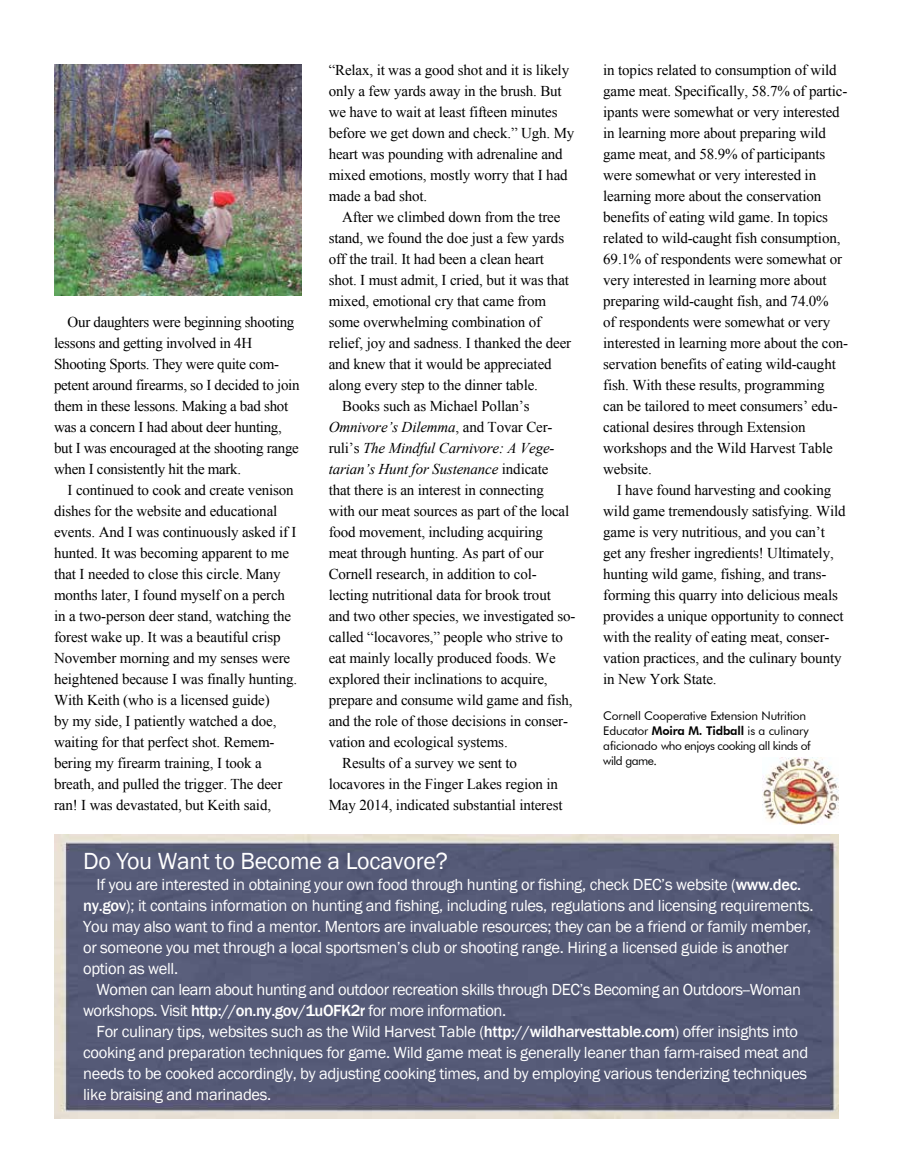
<style>
.page{position:relative;width:905px;height:1175px;background:#fff}
.page>*{position:absolute;margin:0;border:0;box-sizing:border-box;transform-origin:0 0}
.t1{font:24px "Franklin Gothic";letter-spacing:-.01em;color:#fff}
.t2{font:16.5px/21px "Franklin Gothic";letter-spacing:-.02em;color:#fff}
.t3{font:15px/21px "Times New Roman";letter-spacing:-.01em;color:#000}
.t4{font:italic 15px "Times New Roman";letter-spacing:-.01em;color:#000}
.t5{font:12px/15px "Futura BT";letter-spacing:-.01em;color:#000}
.s1{font-style:normal}
.s2{font-weight:800}
.s3{font-weight:500}
</style>
<div class="page">
<img style="left:54px;top:834px;width:784px;height:284px">
<img style="left:54px;top:64px;width:247px;height:232px">
<img style="left:762px;top:758px;width:76px;height:66px">
<p class="t3" style="left:54px;top:311px;width:247px;text-indent:14px">Our daughters were beginning shooting lessons and getting involved in 4H Shooting Sports. They were quite com&shy;petent around firearms, so I decided to join them in these lessons. Making a bad shot was a concern I had about deer hunting, but I was encouraged at the shooting range when I consistently hit the mark.</p>
<p class="t3" style="left:54px;top:479px;width:245px;text-indent:14px">I continued to cook and create venison dishes for the website and educational events. And I was continuously asked if I hunted. It was becoming apparent to me that I needed to close this circle. Many months later, I found myself on a perch in a two-person deer stand, watching the forest wake up. It was a beautiful crisp November morning and my senses were heightened because I was finally hunting.<br>With Keith (who is a licensed guide)<br>by my side, I patiently watched a doe, waiting for that perfect shot. Remem&shy;bering my firearm training, I took a breath, and pulled the trigger. The deer ran! I was devastated, but Keith said,</p>
<p class="t3" style="left:329px;top:59px;width:247px">“Relax, it was a good shot and it is likely only a few yards away in the brush. But we have to wait at least fifteen minutes before we get down and check.” Ugh. My heart was pounding with adrenaline and mixed emotions, mostly worry that I had made a bad shot.</p>
<p class="t3" style="left:342px;top:206px;width:220px">After we climbed down from the tree</p>
<p class="t3" style="left:329px;top:227px;width:237px">stand, we found the doe just a few yards</p>
<p class="t3" style="left:329px;top:248px;width:217px">off the trail. It had been a clean heart</p>
<p class="t3" style="left:329px;top:269px;width:242px">shot. I must admit, I cried, but it was that</p>
<p class="t3" style="left:329px;top:290px;width:219px">mixed, emotional cry that came from</p>
<p class="t3" style="left:329px;top:311px;width:214px">some overwhelming combination of</p>
<p class="t3" style="left:329px;top:332px;width:244px">relief, joy and sadness. I thanked the deer</p>
<p class="t3" style="left:329px;top:353px;width:224px">and knew that it would be appreciated</p>
<p class="t3" style="left:329px;top:374px;width:211px">along every step to the dinner table.</p>
<p class="t3" style="left:342px;top:395px;width:189px">Books such as Michael Pollan’s</p>
<p class="t4" style="left:329px;top:417px;width:225px">Omnivore’s Dilemma<span class="s1">, and Tovar Cer-</span></p>
<p class="t4" style="left:329px;top:438px;width:227px"><span class="s1">ruli’s</span> The Mindful Carnivore: A Vege-</p>
<p class="t4" style="left:329px;top:459px;width:221px">tarian’s Hunt for Sustenance <span class="s1">indicate</span></p>
<p class="t3" style="left:329px;top:479px;width:217px">that there is an interest in connecting</p>
<p class="t3" style="left:329px;top:500px;width:242px">with our meat sources as part of the local</p>
<p class="t3" style="left:329px;top:521px;width:216px">food movement, including acquiring</p>
<p class="t3" style="left:329px;top:542px;width:217px">meat through hunting. As part of our</p>
<p class="t3" style="left:329px;top:563px;width:209px">Cornell research, in addition to col-</p>
<p class="t3" style="left:329px;top:584px;width:224px">lecting nutritional data for brook trout</p>
<p class="t3" style="left:329px;top:605px;width:248px">and two other species, we investigated so-</p>
<p class="t3" style="left:329px;top:626px;width:236px">called “locavores,” people who strive to</p>
<p class="t3" style="left:329px;top:647px;width:229px">eat mainly locally produced foods. We</p>
<p class="t3" style="left:329px;top:668px;width:220px">explored their inclinations to acquire,</p>
<p class="t3" style="left:329px;top:689px;width:245px">prepare and consume wild game and fish,</p>
<p class="t3" style="left:329px;top:710px;width:241px">and the role of those decisions in conser-</p>
<p class="t3" style="left:329px;top:731px;width:180px">vation and ecological systems.</p>
<p class="t3" style="left:342px;top:752px;width:176px">Results of a survey we sent to</p>
<p class="t3" style="left:329px;top:773px;width:231px">locavores in the Finger Lakes region in</p>
<p class="t3" style="left:329px;top:794px;width:235px">May 2014, indicated substantial interest</p>
<p class="t3" style="left:603px;top:59px;width:246px">in topics related to consumption of wild game meat. Specifically, 58.7% of partic&shy;ipants were somewhat or very interested in learning more about preparing wild game meat, and 58.9% of participants were somewhat or very interested in learning more about the conservation benefits of eating wild game. In topics related to wild-caught fish consumption, 69.1% of respondents were somewhat or very interested in learning more about preparing wild-caught fish, and 74.0%<br>of respondents were somewhat or very interested in learning more about the con&shy;servation benefits of eating wild-caught fish. With these results, programming can be tailored to meet consumers’ edu&shy;cational desires through Extension workshops and the Wild Harvest Table website.</p>
<p class="t3" style="left:603px;top:479px;width:244px;text-indent:14px">I have found harvesting and cooking wild game tremendously satisfying. Wild game is very nutritious, and you can’t get any fresher ingredients! Ultimately, hunting wild game, fishing, and trans&shy;forming this quarry into delicious meals provides a unique opportunity to connect with the reality of eating meat, conser&shy;vation practices, and the culinary bounty in New York State.</p>
<p class="t5" style="left:603px;top:708px;width:209px">Cornell Cooperative Extension Nutrition Educator <span class="s2">Moira M. Tidball</span> is a culinary aficionado who enjoys cooking all kinds of wild game.</p>
<h1 class="t1" style="left:83px;top:845px;width:366px">Do You Want to Become a Locavore?</h1>
<p class="t2" style="left:83px;top:874px;width:732px;text-indent:13px">If you are interested in obtaining your own food through hunting or fishing, check DEC’s website (<span class="s3">www.dec. ny.gov</span>); it contains information on hunting and fishing, including rules, regulations and licensing requirements.<br>You may also want to find a mentor. Mentors are invaluable resources; they can be a friend or family member, or someone you met through a local sportsmen’s club or shooting range. Hiring a licensed guide is another option as well.</p>
<p class="t2" style="left:83px;top:979px;width:719px;text-indent:13px">Women can learn about hunting and outdoor recreation skills through DEC’s Becoming an Outdoors--Woman workshops. Visit <span class="s3">http://on.ny.gov/1uOFK2r</span> for more information.</p>
<p class="t2" style="left:83px;top:1021px;width:726px;text-indent:13px">For culinary tips, websites such as the Wild Harvest Table (<span class="s3">http://wildharvesttable.com</span>) offer insights into cooking and preparation techniques for game. Wild game meat is generally leaner than farm-raised meat and needs to be cooked accordingly, by adjusting cooking times, and by employing various tenderizing techniques like braising and marinades.</p>
</div>
